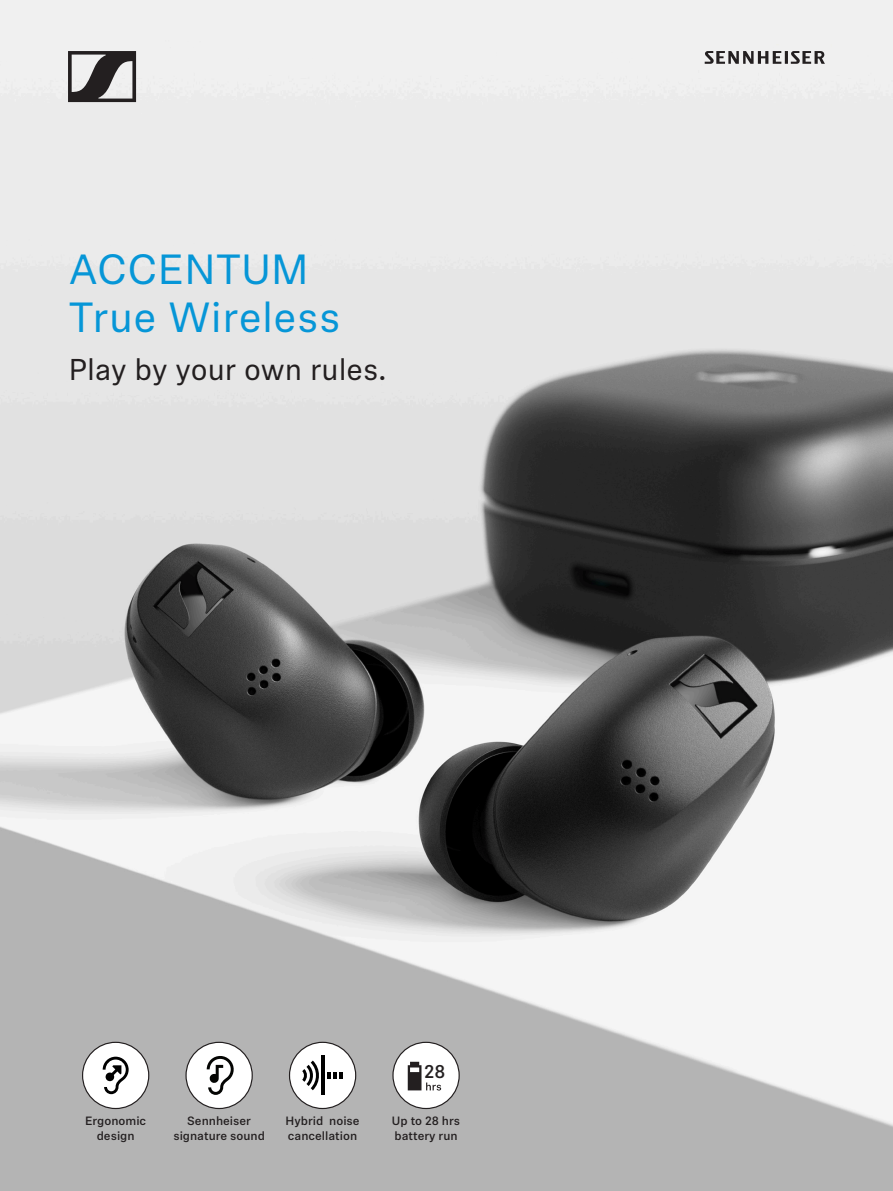
<style>
.page{position:relative;width:893px;height:1191px;background:#fff}
.page>*{position:absolute;margin:0;border:0;box-sizing:border-box;transform-origin:0 0}
.Product_name{font:42px/48px "Sennheiser Neue";letter-spacing:.01em;color:#0696d7}
.Product_name-2{font:30px "Sennheiser Neue";color:#231f20}
.t1{font:500 18.3px "Sennheiser Neue";color:#231f20}
.t2{font:500 12px/14.7px "Sennheiser Neue";color:#231f20;text-align:center}
</style>
<div class="page">
<img style="left:0;top:0;width:893px;height:1191px">
<div style="left:83px;top:1042px;width:66px;height:66px;background:#fff;border-radius:50%"></div>
<svg style="left:103px;top:1056px;width:26px;height:38px"></svg>
<div style="left:82px;top:1041px;width:67px;height:68px;border:1px solid #231f20;border-radius:50%"></div>
<svg style="left:68px;top:51px;width:68px;height:51px"></svg>
<svg style="left:705px;top:51px;width:120px;height:13px"></svg>
<div style="left:290px;top:1042px;width:66px;height:66px;background:#fff;border-radius:50%"></div>
<svg style="left:302px;top:1060px;width:17px;height:30px"></svg>
<hr style="left:322px;top:1056px;width:3px;height:39px;background:#000">
<svg style="left:328px;top:1072px;width:15px;height:6px"></svg>
<div style="left:289px;top:1041px;width:67px;height:68px;border:1px solid #231f20;border-radius:50%"></div>
<div style="left:393px;top:1042px;width:66px;height:66px;background:#fff;border-radius:50%"></div>
<svg style="left:402px;top:1051px;width:48px;height:48px"></svg>
<div style="left:392px;top:1041px;width:68px;height:68px;border:1px solid #231f20;border-radius:50%"></div>
<div style="left:186px;top:1042px;width:66px;height:66px;background:#fff;border-radius:50%"></div>
<svg style="left:207px;top:1056px;width:27px;height:38px"></svg>
<div style="left:185px;top:1041px;width:68px;height:68px;border:1px solid #231f20;border-radius:50%"></div>
<p class="Product_name" style="left:69px;top:243px;width:273px">ACCENTUM<br>True Wireless</p>
<p class="Product_name-2" style="left:69px;top:349px;width:319px">Play by your own rules.</p>
<p class="t2" style="left:85px;top:1113px;width:63px">Ergonomic design</p>
<p class="t2" style="left:173px;top:1113px;width:93px">Sennheiser signature sound</p>
<p class="t2" style="left:286px;top:1113px;width:76px;text-align:left">Hybrid noise cancellation</p>
<p class="t1" style="left:424px;top:1059px;width:23px">28</p>
<p class="t2" style="left:392px;top:1113px;width:70px;text-align:left">Up to 28 hrs battery run</p>
</div>
